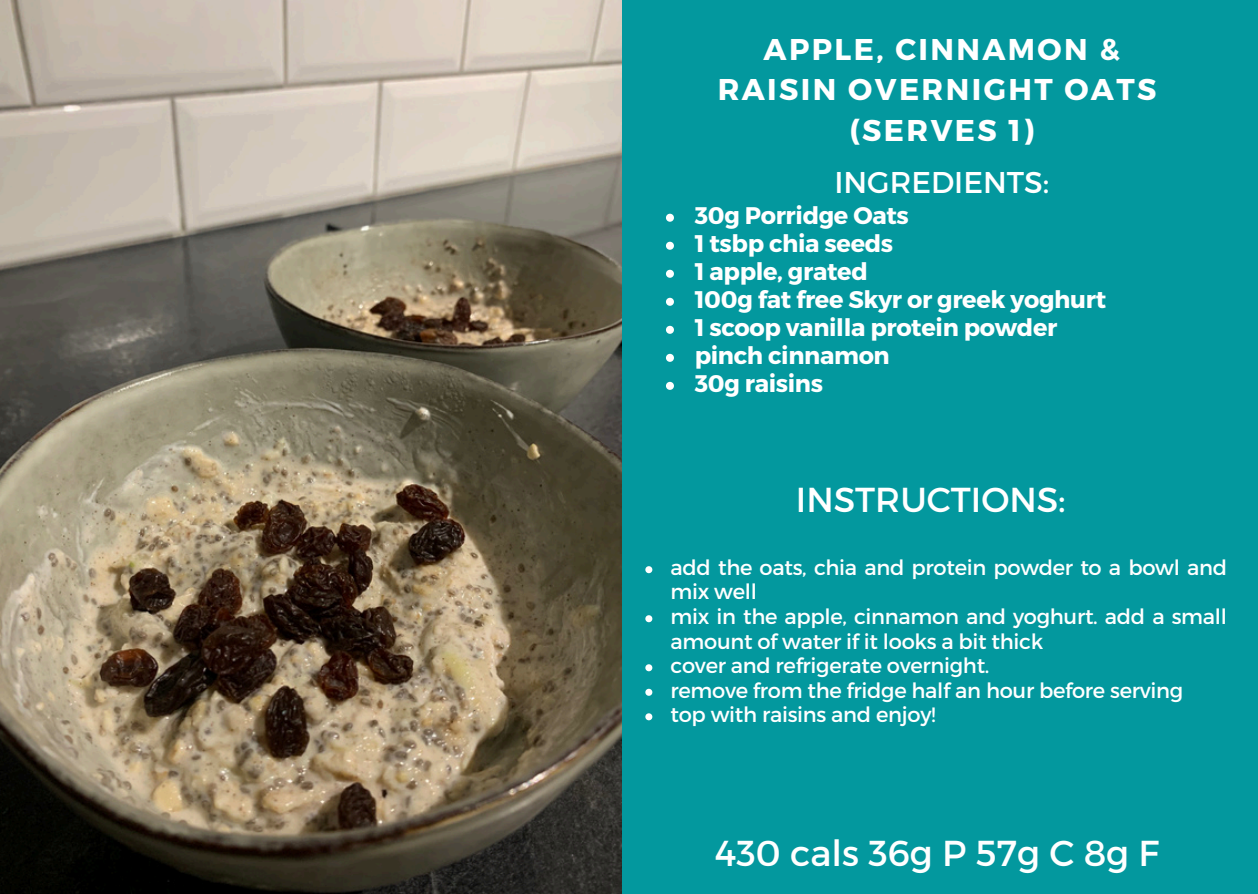
<style>
.page{position:relative;width:1258px;height:894px;background:#fff}
.page>*{position:absolute;margin:0;border:0;box-sizing:border-box;transform-origin:0 0}
.t1{font:36px "Montserrat";color:#feffff}
.t2{font:34.5px "Montserrat";color:#fff}
.t3{font:700 30px/40.5px "Montserrat";letter-spacing:.08em;color:#fff;text-align:center}
.t4{font:30px "Montserrat";color:#fff}
.t5{font:700 24px "Montserrat";letter-spacing:-.015em;color:#fff}
.t6{font:21px/24.6px "Montserrat";letter-spacing:-.015em;color:#fff}
</style>
<div class="page">
<div style="left:0;top:0;width:1258px;height:893px;background:#03989e"></div>
<img style="left:0;top:0;width:621px;height:893px">
<svg style="left:666px;top:214px;width:8px;height:8px"></svg>
<svg style="left:666px;top:242px;width:8px;height:8px"></svg>
<svg style="left:666px;top:270px;width:8px;height:8px"></svg>
<svg style="left:666px;top:298px;width:8px;height:8px"></svg>
<svg style="left:666px;top:326px;width:8px;height:8px"></svg>
<svg style="left:666px;top:354px;width:8px;height:8px"></svg>
<svg style="left:666px;top:382px;width:8px;height:8px"></svg>
<svg style="left:645px;top:566px;width:7px;height:7px"></svg>
<svg style="left:645px;top:615px;width:7px;height:7px"></svg>
<svg style="left:645px;top:664px;width:7px;height:7px"></svg>
<svg style="left:645px;top:688px;width:7px;height:7px"></svg>
<svg style="left:645px;top:713px;width:7px;height:7px"></svg>
<p class="t3" style="left:718px;top:27px;width:440px">APPLE, CINNAMON &amp;<br>RAISIN OVERNIGHT OATS (SERVES 1)</p>
<p class="t4" style="left:834px;top:162px;width:216px">INGREDIENTS:</p>
<p class="t5" style="left:695px;top:199px;width:216px">30g Porridge Oats</p>
<h3 class="t5" style="left:695px;top:227px;width:200px">1 tsbp chia seeds</h3>
<h4 class="t5" style="left:695px;top:255px;width:175px">1 apple, grated</h4>
<p class="t5" style="left:695px;top:283px;width:413px">100g fat free Skyr or greek yoghurt</p>
<p class="t5" style="left:695px;top:311px;width:364px">1 scoop vanilla protein powder</p>
<p class="t5" style="left:695px;top:339px;width:197px">pinch cinnamon</p>
<p class="t5" style="left:695px;top:367px;width:130px">30g raisins</p>
<p class="t2" style="left:796px;top:477px;width:271px">INSTRUCTIONS:</p>
<h1 class="t6" style="left:670px;top:554px;width:558px">add the oats, chia and protein powder to a bowl and mix well</h1>
<p class="t6" style="left:670px;top:603px;width:558px">mix in the apple, cinnamon and yoghurt. add a small amount of water if it looks a bit thick</p>
<p class="t6" style="left:670px;top:652px;width:320px">cover and refrigerate overnight.</p>
<p class="t6" style="left:670px;top:676px;width:514px">remove from the fridge half an hour before serving</p>
<p class="t6" style="left:670px;top:701px;width:267px">top with raisins and enjoy!</p>
<p class="t1" style="left:715px;top:829px;width:446px">430 cals 36g P 57g C 8g F</p>
</div>
